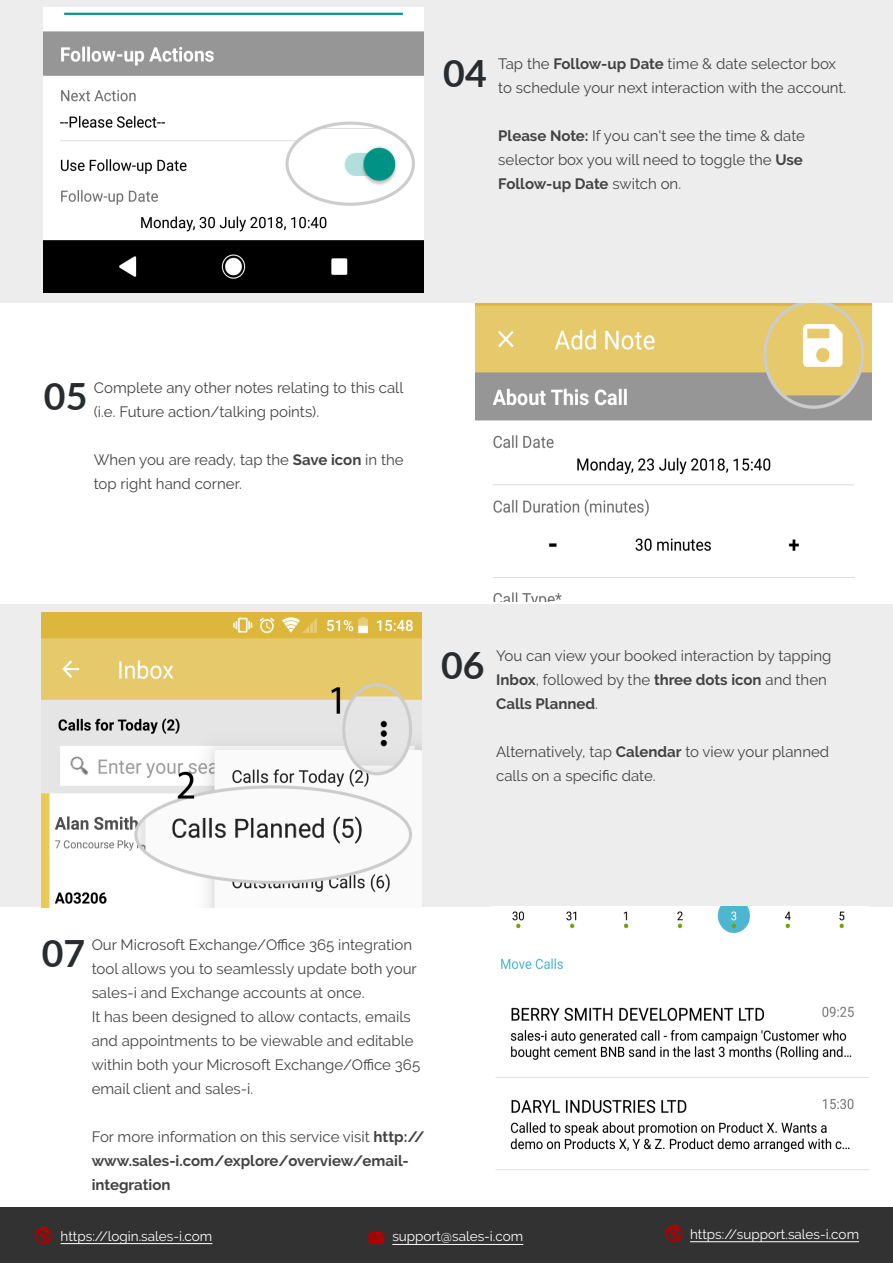
<style>
.page{position:relative;width:893px;height:1263px;background:#fff}
.page>*{position:absolute;margin:0;border:0;box-sizing:border-box;transform-origin:0 0}
.t1{font:700 37.5px "Lato";color:#292c2f}
.t2{font:15px/24px "Raleway";color:#434343}
.t3{font:700 15px/24px "Raleway";color:#434343}
.t4{font:13.5px "Raleway";color:#fff}
.s1{font-weight:700}
.s2{font-weight:400}
</style>
<div class="page">
<div style="left:0;top:604px;width:893px;height:303px;background:#ededed"></div>
<div style="left:0;top:0;width:893px;height:303px;background:#ededed"></div>
<img style="left:476px;top:304px;width:396px;height:297px">
<img style="left:44px;top:7px;width:380px;height:285px">
<div style="left:0;top:1208px;width:893px;height:55px;background:#323232"></div>
<svg style="left:368px;top:1232px;width:16px;height:12px"></svg>
<svg style="left:665px;top:1224px;width:18px;height:18px"></svg>
<hr style="left:392px;top:1244px;width:131px;height:1px;background:#fff">
<hr style="left:690px;top:1241px;width:169px;height:1px;background:#fff">
<svg style="left:35px;top:1226px;width:18px;height:18px"></svg>
<hr style="left:61px;top:1243px;width:151px;height:1px;background:#fff">
<img style="left:41px;top:612px;width:381px;height:295px">
<img style="left:491px;top:906px;width:377px;height:264px">
<p class="t1" style="left:443px;top:46px;width:45px">04</p>
<p class="t2" style="left:498px;top:52px;width:350px">Tap the <span class="s1">Follow-up Date</span> time &amp; date selector box to schedule your next interaction with the account.</p>
<p class="t2" style="left:498px;top:124px;width:308px"><span class="s1">Please Note:</span> If you can't see the time &amp; date selector box you will need to toggle the <span class="s1">Use<br>Follow-up Date</span> switch on.</p>
<p class="t1" style="left:44px;top:369px;width:45px">05</p>
<p class="t2" style="left:94px;top:375px;width:311px">Complete any other notes relating to this call (i.e. Future action/talking points).</p>
<p class="t2" style="left:94px;top:447px;width:311px">When you are ready, tap the <span class="s1">Save icon</span> in the top right hand corner.</p>
<p class="t1" style="left:441px;top:637px;width:45px">06</p>
<p class="t2" style="left:496px;top:644px;width:337px">You can view your booked interaction by tapping<br><span class="s1">Inbox</span>, followed by the <span class="s1">three dots icon</span> and then<br><span class="s1">Calls Planned</span>.</p>
<p class="t2" style="left:496px;top:740px;width:335px">Alternatively, tap <span class="s1">Calendar</span> to view your planned calls on a specific date.</p>
<p class="t2" style="left:92px;top:933px;width:327px">Our Microsoft Exchange/Office 365 integration tool allows you to seamlessly update both your sales-i and Exchange accounts at once.</p>
<p class="t2" style="left:92px;top:1005px;width:330px">It has been designed to allow contacts, emails and appointments to be viewable and editable within both your Microsoft Exchange/Office 365 email client and sales-i.</p>
<p class="t3" style="left:92px;top:1125px;width:334px"><span class="s2">For more information on this service visit</span> http:// www.sales-i.com/explore/overview/email&shy;integration</p>
<p class="t1" style="left:42px;top:926px;width:45px">07</p>
<p class="t4" style="left:61px;top:1228px;width:153px">https://login.sales-i.com</p>
<p class="t4" style="left:392px;top:1229px;width:132px">support@sales-i.com</p>
<p class="t4" style="left:690px;top:1226px;width:171px">https://support.sales-i.com</p>
</div>
